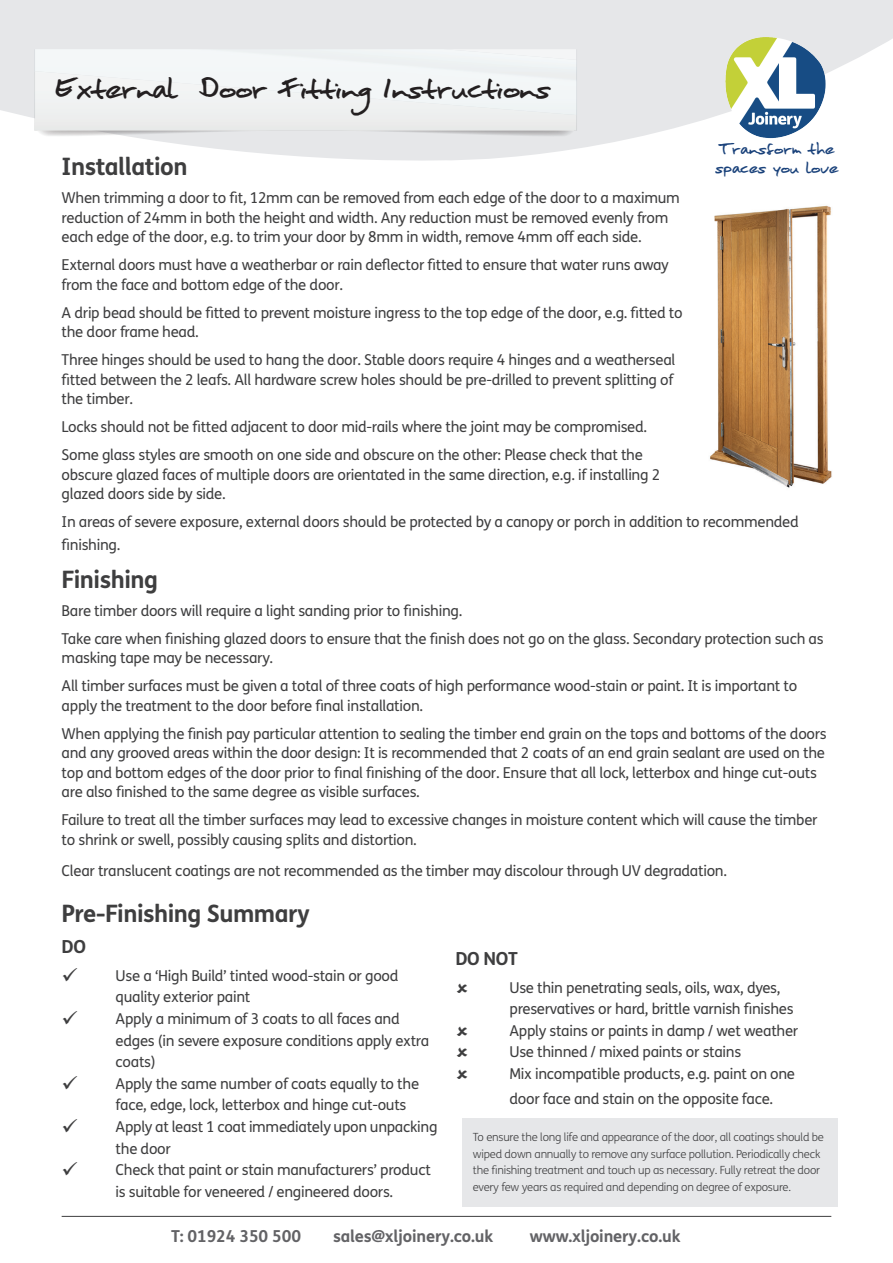
<style>
.page{position:relative;width:893px;height:1263px;background:#fff}
.page>*{position:absolute;margin:0;border:0;box-sizing:border-box;transform-origin:0 0}
.t1{font:33px "Moan Hand";letter-spacing:-.02em;color:#231f20}
.t2{font:700 24px "FS Me";letter-spacing:-.02em;color:#3e3e3f}
.t3{font:18px/19.5px "Moan Hand";color:#19417a}
.t4{font:700 18px "FS Me";letter-spacing:-.02em;color:#3e3e3f}
.t5{font:700 16.5px "FS Me";letter-spacing:-.01em;color:#636366}
.t6{font:15px/21.6px "FS Me";letter-spacing:-.02em;color:#3e3e3f}
.t7{font:300 11.25px/16.5px "FS Me";letter-spacing:-.02em;color:#3e3e3f}
</style>
<div class="page">
<svg style="left:0;top:0;width:893px;height:161px;fill:#e6e7e9"></svg>
<div style="left:462px;top:1118px;width:376px;height:89px;background:#e6e7e9"></div>
<img style="left:710px;top:205px;width:122px;height:283px">
<img style="left:722px;top:33px;width:109px;height:110px">
<svg style="left:34px;top:49px;width:543px;height:88px"></svg>
<div style="left:35px;top:49px;width:541px;height:66px;background:#f2f5f6"></div>
<hr style="left:62px;top:1216px;width:769px;height:1px;background:#3e3e3f">
<h1 class="t1" style="left:55px;top:68px;width:497px">External Door Fitting Instructions</h1>
<p class="t3" style="left:715px;top:138px;width:125px">Transform the spaces you love</p>
<h2 class="t2" style="left:62px;top:148px;width:128px">Installation</h2>
<p class="t6" style="left:62px;top:188px;width:620px;line-height:19.5px">When trimming a door to fit, 12mm can be removed from each edge of the door to a maximum reduction of 24mm in both the height and width. Any reduction must be removed evenly from each edge of the door, e.g. to trim your door by 8mm in width, remove 4mm off each side.</p>
<p class="t6" style="left:62px;top:255px;width:609px;line-height:19.5px">External doors must have a weatherbar or rain deflector fitted to ensure that water runs away from the face and bottom edge of the door.</p>
<p class="t6" style="left:62px;top:303px;width:623px;line-height:19.5px">A drip bead should be fitted to prevent moisture ingress to the top edge of the door, e.g. fitted to the door frame head.</p>
<p class="t6" style="left:62px;top:350px;width:615px;line-height:19.5px">Three hinges should be used to hang the door. Stable doors require 4 hinges and a weatherseal fitted between the 2 leafs. All hardware screw holes should be pre-drilled to prevent splitting of the timber.</p>
<p class="t6" style="left:62px;top:413px;width:587px;line-height:28px">Locks should not be fitted adjacent to door mid-rails where the joint may be compromised.<br>Some glass styles are smooth on one side and obscure on the other: Please check that the</p>
<p class="t6" style="left:62px;top:465px;width:600px;line-height:19.5px">obscure glazed faces of multiple doors are orientated in the same direction, e.g. if installing 2 glazed doors side by side.</p>
<p class="t6" style="left:62px;top:511px;width:739px;line-height:22.5px">In areas of severe exposure, external doors should be protected by a canopy or porch in addition to recommended finishing.</p>
<h2 class="t2" style="left:62px;top:561px;width:98px">Finishing</h2>
<p class="t6" style="left:62px;top:596px;width:763px;line-height:28px">Bare timber doors will require a light sanding prior to finishing.<br>Take care when finishing glazed doors to ensure that the finish does not go on the glass. Secondary protection such as</p>
<p class="t6" style="left:62px;top:644px;width:737px;line-height:28px">masking tape may be necessary.<br>All timber surfaces must be given a total of three coats of high performance wood-stain or paint. It is important to</p>
<p class="t6" style="left:62px;top:691px;width:767px;line-height:28px">apply the treatment to the door before final installation.<br>When applying the finish pay particular attention to sealing the timber end grain on the tops and bottoms of the doors</p>
<p class="t6" style="left:62px;top:743px;width:765px;line-height:19.5px">and any grooved areas within the door design: It is recommended that 2 coats of an end grain sealant are used on the top and bottom edges of the door prior to final finishing of the door. Ensure that all lock, letterbox and hinge cut-outs are also finished to the same degree as visible surfaces.</p>
<p class="t6" style="left:62px;top:810px;width:757px;line-height:19.5px">Failure to treat all the timber surfaces may lead to excessive changes in moisture content which will cause the timber to shrink or swell, possibly causing splits and distortion.</p>
<p class="t6" style="left:62px;top:859px;width:667px">Clear translucent coatings are not recommended as the timber may discolour through UV degradation.</p>
<h2 class="t2" style="left:62px;top:894px;width:250px">Pre-Finishing Summary</h2>
<p class="t4" style="left:62px;top:932px;width:26px">DO</p>
<p class="t6" style="left:116px;top:964px;width:323px">Use a ‘High Build’ tinted wood-stain or good quality exterior paint<br>Apply a minimum of 3 coats to all faces and edges (in severe exposure conditions apply extra coats)<br>Apply the same number of coats equally to the face, edge, lock, letterbox and hinge cut-outs Apply at least 1 coat immediately upon unpacking the door<br>Check that paint or stain manufacturers’ product is suitable for veneered / engineered doors.</p>
<p class="t4" style="left:455px;top:944px;width:64px">DO NOT</p>
<p class="t6" style="left:509px;top:976px;width:290px">Use thin penetrating seals, oils, wax, dyes, preservatives or hard, brittle varnish finishes Apply stains or paints in damp / wet weather Use thinned / mixed paints or stains<br>Mix incompatible products, e.g. paint on one</p>
<p class="t6" style="left:509px;top:1087px;width:265px">door face and stain on the opposite face.</p>
<p class="t7" style="left:473px;top:1128px;width:353px">To ensure the long life and appearance of the door, all coatings should be wiped down annually to remove any surface pollution. Periodically check the finishing treatment and touch up as necessary. Fully retreat the door every few years as required and depending on degree of exposure.</p>
<p class="t5" style="left:171px;top:1224px;width:132px">T: 01924 350 500</p>
<p class="t5" style="left:333px;top:1224px;width:162px">sales@xljoinery.co.uk</p>
<p class="t5" style="left:530px;top:1224px;width:152px">www.xljoinery.co.uk</p>
</div>
